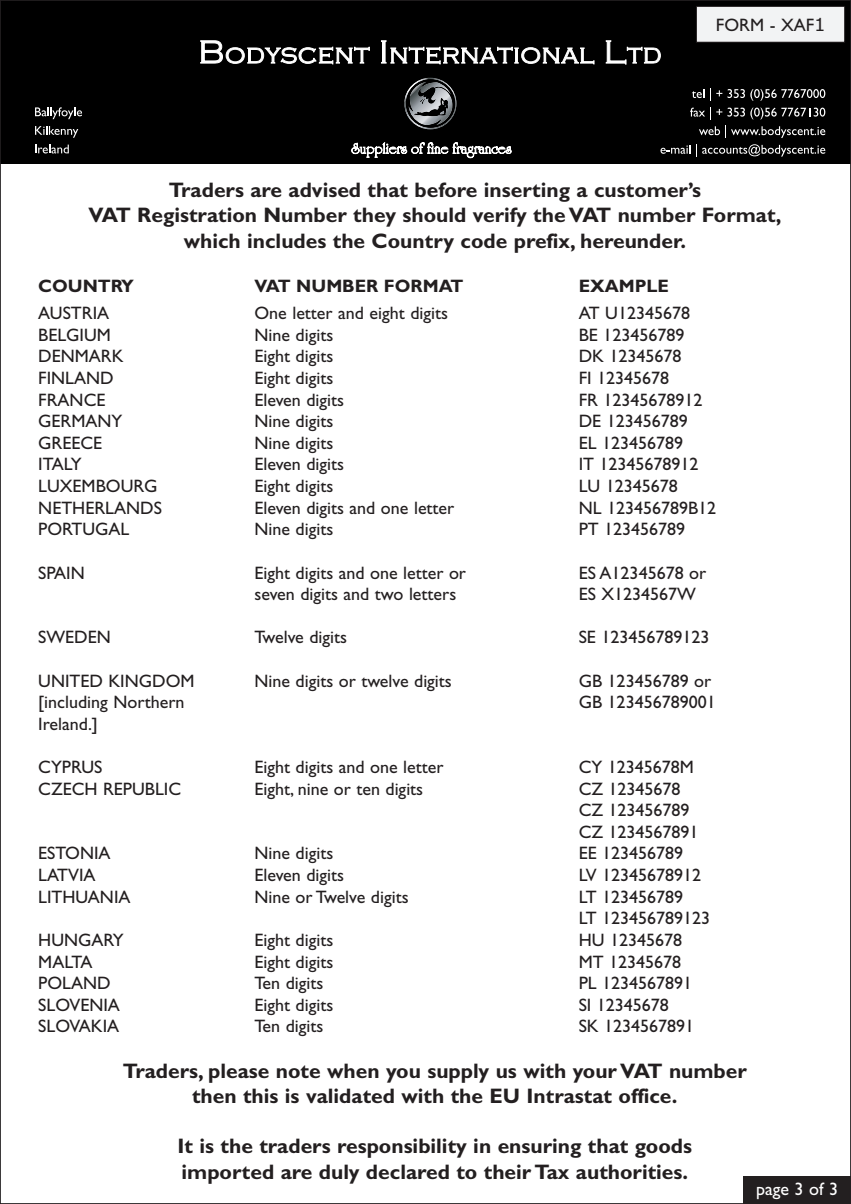
<style>
.page{position:relative;width:851px;height:1204px;background:#fff}
.page>*{position:absolute;margin:0;border:0;box-sizing:border-box;transform-origin:0 0}
.t1{font:700 21px/25.2px "Gill Sans";color:#231f20;text-align:center}
.t2{font:18px/21.6px "Gill Sans";color:#231f20}
.t3{font:700 18px "Gill Sans";color:#231f20}
.t4{font:18px "Gill Sans";color:#fff}
.s1{font-family:"Verdana"}
</style>
<div class="page">
<div style="left:0;top:0;width:850px;height:163px;background:#000"></div>
<svg style="left:351px;top:142px;width:160px;height:16px"></svg>
<svg style="left:200px;top:41px;width:169px;height:23px"></svg>
<svg style="left:381px;top:41px;width:213px;height:23px"></svg>
<svg style="left:606px;top:41px;width:54px;height:23px"></svg>
<svg style="left:404px;top:78px;width:52px;height:51px"></svg>
<svg style="left:692px;top:89px;width:13px;height:9px"></svg>
<svg style="left:716px;top:89px;width:28px;height:9px"></svg>
<svg style="left:750px;top:89px;width:75px;height:12px"></svg>
<svg style="left:690px;top:107px;width:135px;height:31px"></svg>
<svg style="left:660px;top:145px;width:30px;height:9px"></svg>
<svg style="left:696px;top:144px;width:129px;height:13px"></svg>
<svg style="left:35px;top:107px;width:47px;height:12px"></svg>
<svg style="left:35px;top:126px;width:43px;height:12px"></svg>
<svg style="left:35px;top:145px;width:34px;height:8px"></svg>
<div style="left:742px;top:1176px;width:108px;height:27px;background:#231f20"></div>
<div style="left:696px;top:6px;width:148px;height:36px;background:#f2f3f4"></div>
<div style="left:696px;top:6px;width:148px;height:37px;border:1px solid #231f20"></div>
<p class="t2" style="left:715px;top:16px;width:111px">FORM - XAF<span class="s1">1</span></p>
<p class="t1" style="left:88px;top:179px;width:694px">Traders are advised that before inserting a customer’s<br>VAT Registration Number they should verify the VAT number Format, which includes the Country code prefix, hereunder.</p>
<p class="t3" style="left:38px;top:279px;width:97px">COUNTRY</p>
<p class="t3" style="left:254px;top:279px;width:211px">VAT NUMBER FORMAT</p>
<p class="t3" style="left:578px;top:279px;width:92px">EXAMPLE</p>
<p class="t2" style="left:38px;top:304px;width:72px">AUSTRIA</p>
<p class="t2" style="left:254px;top:304px;width:195px">One letter and eight digits</p>
<p class="t2" style="left:578px;top:304px;width:113px">AT U12345678</p>
<p class="t2" style="left:38px;top:325px;width:74px">BELGIUM</p>
<p class="t2" style="left:254px;top:325px;width:80px">Nine digits</p>
<p class="t2" style="left:578px;top:325px;width:107px">BE 123456789</p>
<p class="t2" style="left:38px;top:347px;width:87px">DENMARK</p>
<p class="t2" style="left:254px;top:347px;width:80px">Eight digits</p>
<p class="t2" style="left:578px;top:347px;width:104px">DK 12345678</p>
<p class="t2" style="left:38px;top:369px;width:77px">FINLAND</p>
<p class="t2" style="left:254px;top:369px;width:80px">Eight digits</p>
<p class="t2" style="left:578px;top:369px;width:92px">FI 12345678</p>
<p class="t2" style="left:38px;top:390px;width:69px">FRANCE</p>
<p class="t2" style="left:254px;top:390px;width:91px">Eleven digits</p>
<p class="t2" style="left:578px;top:390px;width:125px">FR 12345678912</p>
<p class="t2" style="left:38px;top:412px;width:86px">GERMANY</p>
<p class="t2" style="left:254px;top:412px;width:80px">Nine digits</p>
<p class="t2" style="left:578px;top:412px;width:111px">DE 123456789</p>
<p class="t2" style="left:38px;top:433px;width:65px">GREECE</p>
<p class="t2" style="left:254px;top:433px;width:80px">Nine digits</p>
<p class="t2" style="left:578px;top:433px;width:106px">EL 123456789</p>
<p class="t2" style="left:38px;top:455px;width:45px">ITALY</p>
<p class="t2" style="left:254px;top:455px;width:91px">Eleven digits</p>
<p class="t2" style="left:578px;top:455px;width:121px">IT 12345678912</p>
<p class="t2" style="left:38px;top:477px;width:121px">LUXEMBOURG</p>
<p class="t2" style="left:254px;top:477px;width:80px">Eight digits</p>
<p class="t2" style="left:578px;top:477px;width:101px">LU 12345678</p>
<p class="t2" style="left:38px;top:498px;width:125px">NETHERLANDS</p>
<p class="t2" style="left:254px;top:498px;width:201px">Eleven digits and one letter</p>
<p class="t2" style="left:578px;top:498px;width:139px">NL 123456789B12</p>
<p class="t2" style="left:38px;top:520px;width:93px">PORTUGAL</p>
<p class="t2" style="left:254px;top:520px;width:80px">Nine digits</p>
<p class="t2" style="left:578px;top:520px;width:108px">PT 123456789</p>
<p class="t2" style="left:38px;top:563px;width:48px">SPAIN</p>
<p class="t2" style="left:254px;top:563px;width:213px">Eight digits and one letter or</p>
<p class="t2" style="left:578px;top:563px;width:129px">ES A12345678 or</p>
<p class="t2" style="left:254px;top:585px;width:203px">seven digits and two letters</p>
<p class="t2" style="left:578px;top:585px;width:119px">ES X1234567W</p>
<p class="t2" style="left:38px;top:628px;width:74px">SWEDEN</p>
<p class="t2" style="left:254px;top:628px;width:94px">Twelve digits</p>
<p class="t2" style="left:578px;top:628px;width:132px">SE 123456789123</p>
<p class="t2" style="left:38px;top:671px;width:158px">UNITED KINGDOM</p>
<p class="t2" style="left:254px;top:671px;width:199px">Nine digits or twelve digits</p>
<p class="t2" style="left:578px;top:671px;width:134px">GB 123456789 or</p>
<p class="t2" style="left:38px;top:693px;width:148px">[including Northern</p>
<p class="t2" style="left:578px;top:693px;width:138px">GB 123456789001</p>
<p class="t2" style="left:38px;top:714px;width:61px">Ireland.]</p>
<p class="t2" style="left:38px;top:757px;width:66px">CYPRUS</p>
<p class="t2" style="left:254px;top:757px;width:190px">Eight digits and one letter</p>
<p class="t2" style="left:578px;top:757px;width:117px">CY 12345678M</p>
<p class="t2" style="left:38px;top:779px;width:144px">CZECH REPUBLIC</p>
<p class="t2" style="left:254px;top:779px;width:170px">Eight, nine or ten digits</p>
<p class="t2" style="left:578px;top:779px;width:121px">CZ 12345678<br>CZ 123456789<br>CZ 1234567891</p>
<p class="t2" style="left:38px;top:844px;width:74px">ESTONIA</p>
<p class="t2" style="left:254px;top:844px;width:80px">Nine digits</p>
<p class="t2" style="left:578px;top:844px;width:106px">EE 123456789</p>
<p class="t2" style="left:38px;top:865px;width:59px">LATVIA</p>
<p class="t2" style="left:254px;top:865px;width:91px">Eleven digits</p>
<p class="t2" style="left:578px;top:865px;width:124px">LV 12345678912</p>
<p class="t2" style="left:38px;top:887px;width:94px">LITHUANIA</p>
<p class="t2" style="left:254px;top:887px;width:156px">Nine or Twelve digits</p>
<p class="t2" style="left:578px;top:887px;width:133px">LT 123456789<br>LT 123456789123</p>
<p class="t2" style="left:38px;top:930px;width:87px">HUNGARY</p>
<p class="t2" style="left:254px;top:930px;width:80px">Eight digits</p>
<p class="t2" style="left:578px;top:930px;width:105px">HU 12345678</p>
<p class="t2" style="left:38px;top:952px;width:56px">MALTA</p>
<p class="t2" style="left:254px;top:952px;width:80px">Eight digits</p>
<p class="t2" style="left:578px;top:952px;width:104px">MT 12345678</p>
<p class="t2" style="left:38px;top:973px;width:74px">POLAND</p>
<p class="t2" style="left:254px;top:973px;width:70px">Ten digits</p>
<p class="t2" style="left:578px;top:973px;width:115px">PL 1234567891</p>
<p class="t2" style="left:38px;top:995px;width:83px">SLOVENIA</p>
<p class="t2" style="left:254px;top:995px;width:80px">Eight digits</p>
<p class="t2" style="left:578px;top:995px;width:92px">SI 12345678</p>
<p class="t2" style="left:38px;top:1017px;width:82px">SLOVAKIA</p>
<p class="t2" style="left:254px;top:1017px;width:70px">Ten digits</p>
<p class="t2" style="left:578px;top:1017px;width:117px">SK 1234567891</p>
<p class="t1" style="left:123px;top:1059px;width:625px">Traders, please note when you supply us with your VAT number then this is validated with the EU Intrastat office.</p>
<p class="t1" style="left:177px;top:1135px;width:516px;text-align:left">It is the traders responsibility in ensuring that goods imported are duly declared to their Tax authorities.</p>
<p class="t4" style="left:756px;top:1181px;width:83px">page 3 of 3</p>
</div>
